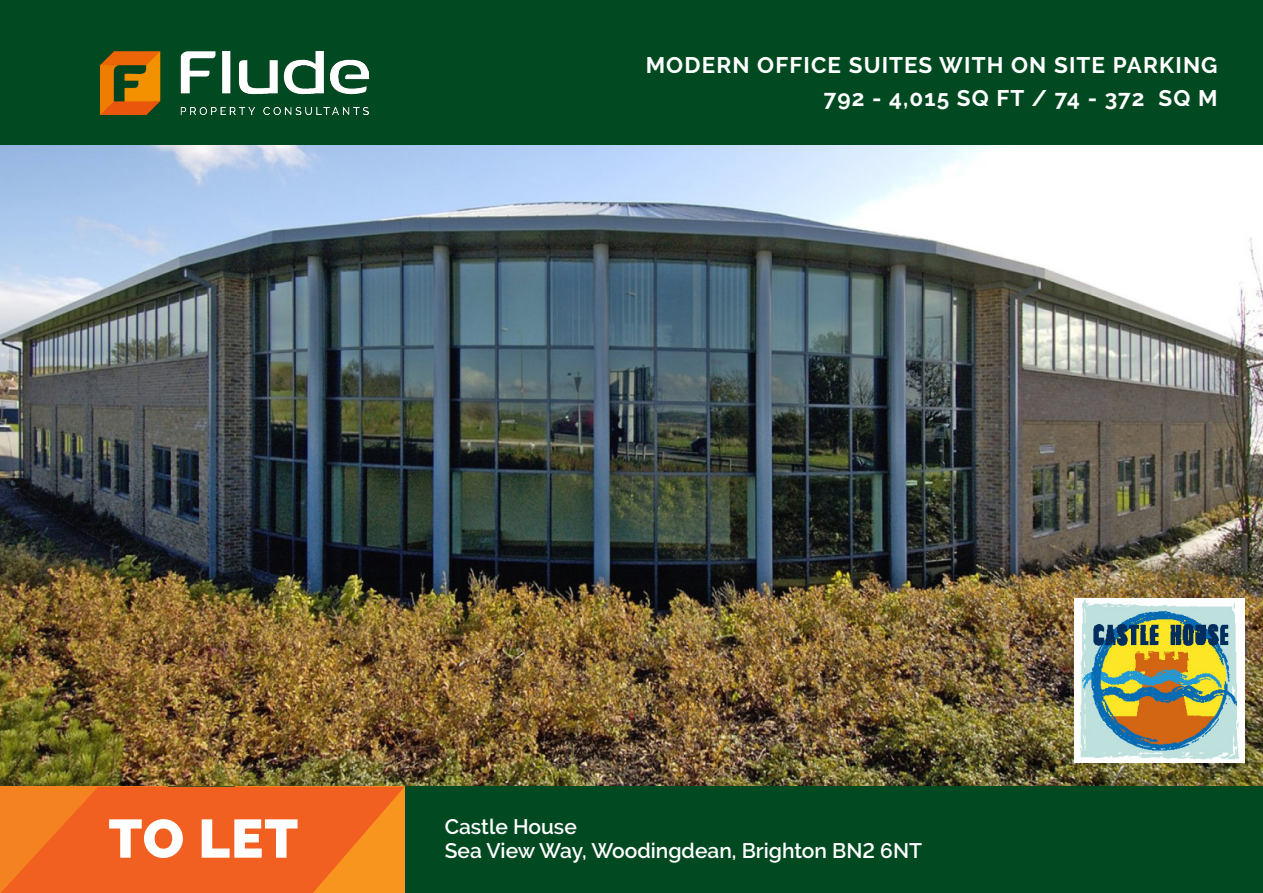
<style>
.page{position:relative;width:1263px;height:893px;background:#fff}
.page>*{position:absolute;margin:0;border:0;box-sizing:border-box;transform-origin:0 0}
.t1{font:900 54px "Raleway";color:#fff}
.Flude_-_Main_Header{font:700 22.5px "Raleway";letter-spacing:.05em;color:#fff}
.t2{font:600 21px "Raleway";color:#fff}
</style>
<div class="page">
<img style="left:0;top:145px;width:1263px;height:642px">
<div style="left:0;top:0;width:1263px;height:145px;background:#004921"></div>
<img style="left:100px;top:52px;width:268px;height:62px">
<div style="left:0;top:787px;width:1263px;height:106px;background:#004921"></div>
<svg style="left:1px;top:787px;width:404px;height:106px;background:#f26a20"></svg>
<img style="left:1075px;top:599px;width:169px;height:163px">
<p class="Flude_-_Main_Header" style="left:646px;top:52px;width:573px">MODERN OFFICE SUITES WITH ON SITE PARKING</p>
<p class="Flude_-_Main_Header" style="left:824px;top:85px;width:395px">792 - 4,015 SQ FT / 74 - 372 SQ M</p>
<p class="t1" style="left:109px;top:807px;width:191px">TO LET</p>
<p class="t2" style="left:445px;top:815px;width:134px">Castle House</p>
<p class="t2" style="left:445px;top:839px;width:479px">Sea View Way, Woodingdean, Brighton BN2 6NT</p>
</div>
